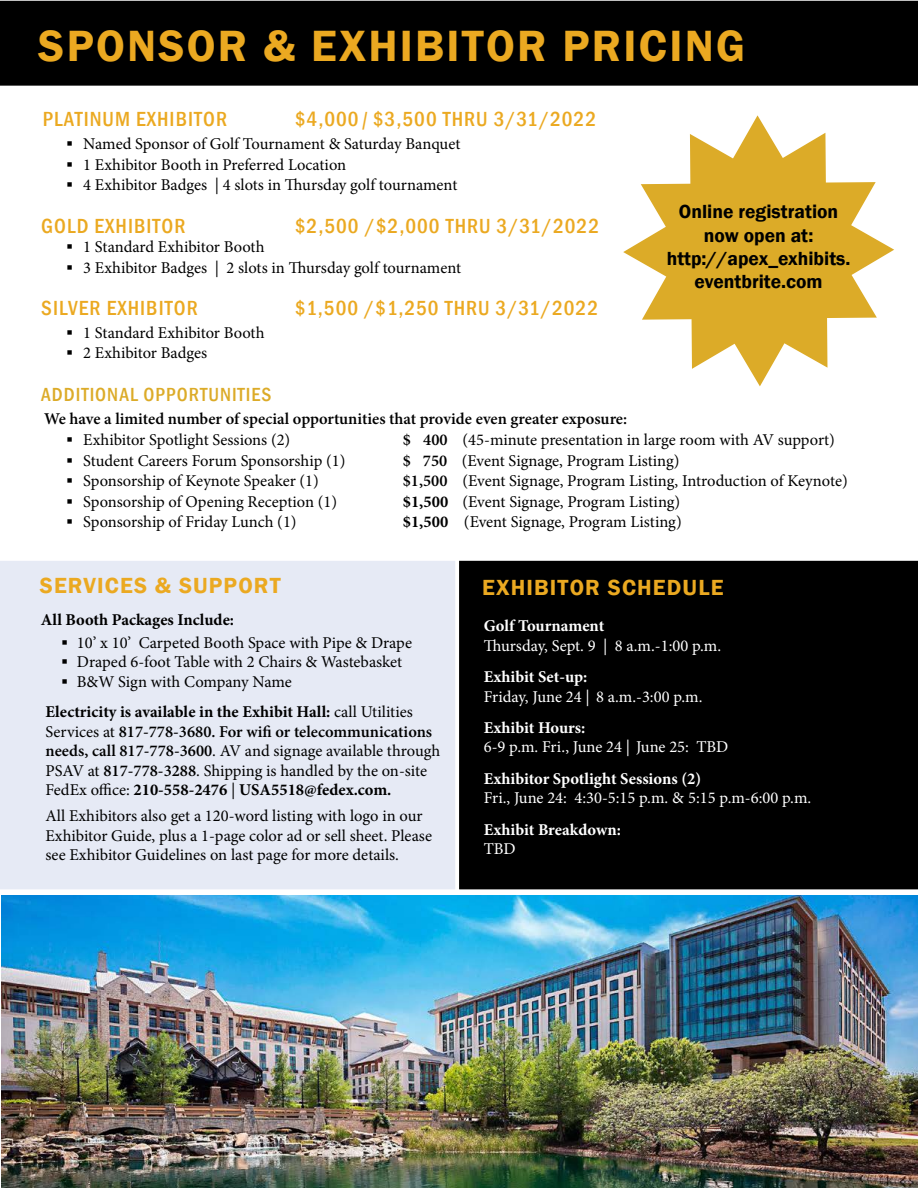
<style>
.page{position:relative;width:918px;height:1188px;background:#fff}
.page>*{position:absolute;margin:0;border:0;box-sizing:border-box;transform-origin:0 0}
.t1{font:600 45px "Franklin Gothic";letter-spacing:.05em;color:#eba921}
.t2{font:600 22.5px "Franklin Gothic";letter-spacing:.05em;color:#eba921}
.t3{font:500 condensed 21px "Franklin Gothic";letter-spacing:.05em;color:#eba921}
.t4{font:600 19.5px/23.4px "Franklin Gothic";color:#000;text-align:center}
.t5{font:500 condensed 19.5px "Franklin Gothic";letter-spacing:.05em;color:#dcab28}
.t6{font:16.5px/19.5px "Minion Pro";letter-spacing:-.005em;color:#000}
.t7{font:16.5px "Minion Pro";color:#fff}
.t8{font:700 16.5px/30.3px "Minion Pro";color:#000}
.t9{font:700 16.5px "Minion Pro";color:#fff}
.t10{font:600 16.5px "Minion Pro";color:#000}
.s1{font-style:italic}
.s2{font-family:"Franklin Gothic";font-weight:600}
.s3{font-weight:600}
.s4{font-weight:700}
.s5{font-weight:400}
</style>
<div class="page">
<div style="left:0;top:561px;width:455px;height:328px;background:#e6eaf5"></div>
<div style="left:459px;top:561px;width:459px;height:329px;background:#000"></div>
<div style="left:0;top:0;width:918px;height:86px;background:#000"></div>
<img style="left:1px;top:896px;width:917px;height:292px">
<h1 class="t1" style="left:38px;top:19px;width:708px">SPONSOR &amp; EXHIBITOR PRICING</h1>
<p class="t3" style="left:43px;top:106px;width:186px">PLATINUM EXHIBITOR</p>
<p class="t3" style="left:295px;top:106px;width:303px">$4,000 <span class="s1">/</span>$3,500 THRU 3/31/2022</p>
<p class="t6" style="left:67px;top:134px;width:395px"><span class="s2">▪</span> Named Sponsor of Golf Tournament &amp; Saturday Banquet</p>
<p class="t6" style="left:67px;top:155px;width:281px"><span class="s2">▪</span> 1 Exhibitor Booth in Preferred Location</p>
<p class="t6" style="left:67px;top:176px;width:392px"><span class="s2">▪</span> 4 Exhibitor Badges | 4 slots in Thursday golf tournament</p>
<p class="t3" style="left:41px;top:212px;width:146px">GOLD EXHIBITOR</p>
<p class="t3" style="left:295px;top:212px;width:306px">$2,500 /$2,000 THRU 3/31/2022</p>
<p class="t6" style="left:67px;top:237px;width:199px"><span class="s2">▪</span> 1 Standard Exhibitor Booth</p>
<p class="t6" style="left:67px;top:258px;width:396px"><span class="s2">▪</span> 3 Exhibitor Badges | 2 slots in Thursday golf tournament</p>
<p class="t3" style="left:41px;top:294px;width:158px">SILVER EXHIBITOR</p>
<p class="t3" style="left:295px;top:294px;width:305px">$1,500 /$1,250 THRU 3/31/2022</p>
<p class="t6" style="left:67px;top:323px;width:199px"><span class="s2">▪</span> 1 Standard Exhibitor Booth</p>
<p class="t6" style="left:67px;top:344px;width:142px"><span class="s2">▪</span> 2 Exhibitor Badges</p>
<p class="t5" style="left:41px;top:382px;width:232px">ADDITIONAL OPPORTUNITIES</p>
<p class="t10" style="left:44px;top:407px;width:584px">We have a limited number of special opportunities that provide even greater exposure:</p>
<p class="t6" style="left:67px;top:430px;width:225px"><span class="s2">▪</span> Exhibitor Spotlight Sessions (2)</p>
<p class="t6" style="left:403px;top:430px;width:434px"><span class="s3">$ 400</span> (45-minute presentation in large room with AV support)</p>
<p class="t6" style="left:67px;top:451px;width:280px"><span class="s2">▪</span> Student Careers Forum Sponsorship (1)</p>
<p class="t6" style="left:403px;top:451px;width:278px"><span class="s3">$ 750</span> (Event Signage, Program Listing)</p>
<p class="t6" style="left:67px;top:471px;width:254px"><span class="s2">▪</span> Sponsorship of Keynote Speaker (1)</p>
<p class="t6" style="left:403px;top:471px;width:446px"><span class="s3">$1,500</span> (Event Signage, Program Listing, Introduction of Keynote)</p>
<p class="t6" style="left:67px;top:492px;width:272px"><span class="s2">▪</span> Sponsorship of Opening Reception (1)</p>
<p class="t6" style="left:403px;top:492px;width:279px"><span class="s4">$1,500</span> (Event Signage, Program Listing)</p>
<p class="t6" style="left:67px;top:513px;width:231px"><span class="s2">▪</span> Sponsorship of Friday Lunch (1)</p>
<p class="t6" style="left:403px;top:513px;width:280px"><span class="s4">$1,500</span> (Event Signage, Program Listing)</p>
<p class="t4" style="left:667px;top:200px;width:185px">Online registration now open at: http://apex_exhibits. eventbrite.com</p>
<h2 class="t2" style="left:40px;top:572px;width:242px">SERVICES &amp; SUPPORT</h2>
<p class="t8" style="left:41px;top:605px;width:195px">All Booth Packages Include:</p>
<p class="t6" style="left:62px;top:633px;width:352px"><span class="s2">▪</span> 10’ x 10’ Carpeted Booth Space with Pipe &amp; Drape</p>
<p class="t6" style="left:62px;top:652px;width:342px"><span class="s2">▪</span> Draped 6-foot Table with 2 Chairs &amp; Wastebasket</p>
<p class="t8" style="left:45px;top:666px;width:369px;text-indent:16px"><span class="s2">▪</span> <span class="s5">B&amp;W Sign with Company Name<br></span>Electricity is available in the Exhibit Hall: <span class="s5">call Utilities</span></p>
<p class="t6" style="left:45px;top:722px;width:396px">Services at <span class="s3">817-778-3680. For wifi or telecommunications needs, call 817-778-3600</span>. AV and signage available through PSAV at <span class="s3">817-778-3288</span>. Shipping is handled by the on-site FedEx office: <span class="s4">210-558-2476</span> | <span class="s4">USA5518@fedex.com.</span></p>
<p class="t6" style="left:45px;top:807px;width:388px">All Exhibitors also get a 120-word listing with logo in our<br>Exhibitor Guide, plus a 1-page color ad or sell sheet. Please see Exhibitor Guidelines on last page for more details.</p>
<h2 class="t2" style="left:482px;top:574px;width:243px">EXHIBITOR SCHEDULE</h2>
<p class="t9" style="left:484px;top:614px;width:122px">Golf Tournament</p>
<p class="t7" style="left:484px;top:634px;width:239px">Thursday, Sept. 9 | 8 a.m.-1:00 p.m.</p>
<p class="t9" style="left:484px;top:665px;width:105px">Exhibit Set-up:</p>
<p class="t7" style="left:484px;top:685px;width:220px">Friday, June 24 | 8 a.m.-3:00 p.m.</p>
<p class="t9" style="left:484px;top:716px;width:103px">Exhibit Hours:</p>
<p class="t7" style="left:484px;top:736px;width:246px">6-9 p.m. Fri., June 24 | June 25: TBD</p>
<p class="t9" style="left:484px;top:767px;width:219px">Exhibitor Spotlight Sessions (2)</p>
<p class="t7" style="left:484px;top:787px;width:329px">Fri., June 24: 4:30-5:15 p.m. &amp; 5:15 p.m-6:00 p.m.</p>
<p class="t9" style="left:484px;top:818px;width:139px">Exhibit Breakdown:</p>
<p class="t7" style="left:484px;top:838px;width:33px">TBD</p>
</div>
